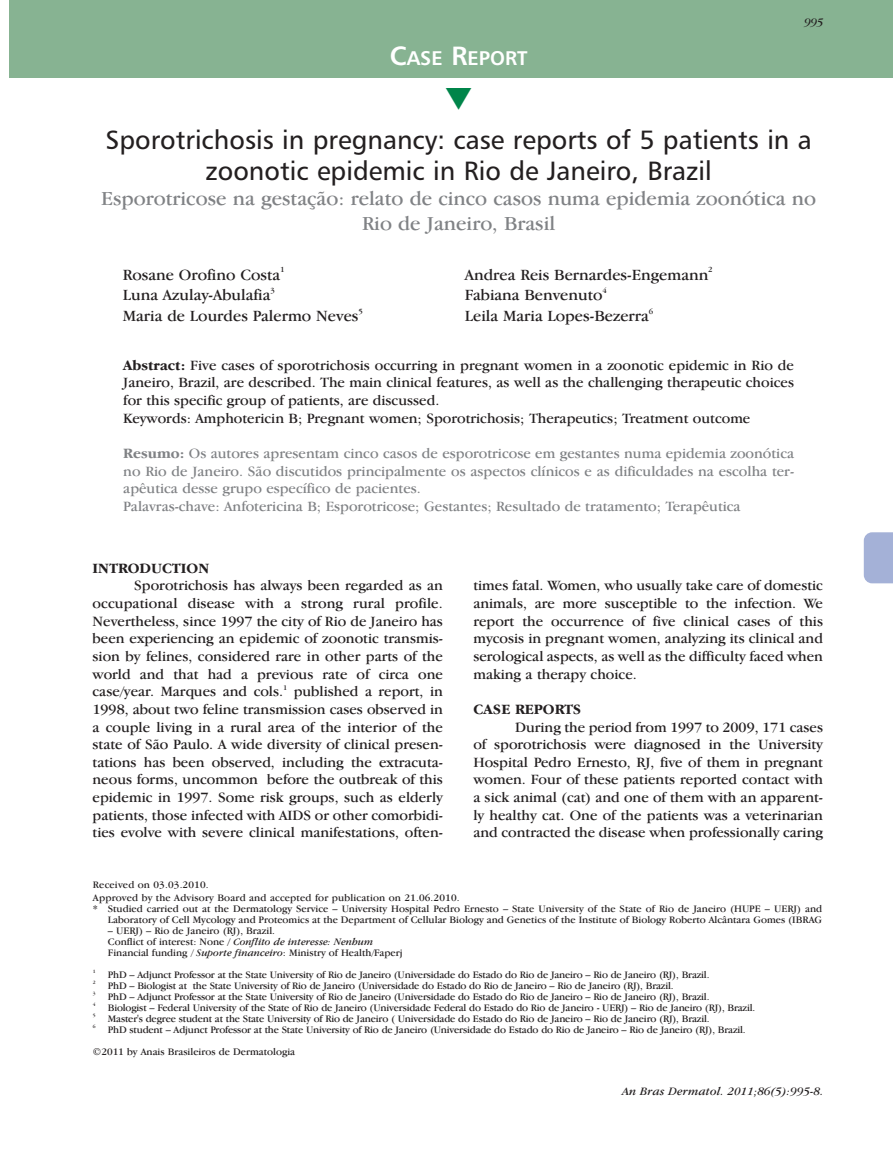
<style>
.page{position:relative;width:893px;height:1160px;background:#fff}
.page>*{position:absolute;margin:0;border:0;box-sizing:border-box;transform-origin:0 0}
.t1{font:26.4px/30.9px "Humanist 777 BT Roman B";color:#231f20;text-align:center}
.t2{font:20.55px/25px "Garamond IT Cby BT";color:#808285;text-align:center}
.t3{font:19.8px "Humanist 777 BT Bold B";color:#fff}
.t4{font:16.2px "Garamond IT Cby BT";color:#231f20}
.t5{font:14.7px/17.7px "Garamond IT Cby BT";color:#231f20;text-align:justify}
.t6{font:14.7px/17.7px "Garamond IT Cby BT";color:#808285}
.t7{font:700 14.7px "Garamond IT Cby BT";color:#231f20}
.t8{font:italic 11.7px "Garamond IT Cby BT";letter-spacing:.015em;color:#231f20}
.t9{font:10.35px/10.9px "Garamond IT Cby BT";letter-spacing:-.015em;color:#231f20}
.t10{font:10.35px/12.3px "Garamond IT Cby BT";letter-spacing:.015em;color:#231f20}
.t11{font:8.1px "Garamond IT Cby BT";color:#231f20}
.t12{font:7.35px "Garamond IT Cby BT";color:#231f20}
.t13{font:5.1px "Garamond IT Cby BT";color:#231f20}
.s1{font-size:26.4px}
.s2{font-weight:700}
.s3{font-style:italic}
</style>
<div class="page">
<svg style="left:863px;top:532px;width:29px;height:51px"></svg>
<div style="left:9px;top:0;width:883px;height:77px;background:#87b392"></div>
<h3 class="t3" style="left:389px;top:50px;width:139px"><span class="s1">C</span>ASE <span class="s1">R</span>EPORT</h3>
<p class="t8" style="left:804px;top:18px;width:21px">995</p>
<h1 class="t1" style="left:105px;top:127px;width:707px">Sporotrichosis in pregnancy: case reports of 5 patients in a zoonotic epidemic in Rio de Janeiro, Brazil</h1>
<h2 class="t2" style="left:101px;top:188px;width:716px">Esporotricose na gestação: relato de cinco casos numa epidemia zoonótica no<br>Rio de Janeiro, Brasil</h2>
<p class="t4" style="left:123px;top:268px;width:159px">Rosane Orofino Costa</p>
<p class="t11" style="left:280px;top:267px;width:6px">1</p>
<p class="t4" style="left:464px;top:268px;width:245px">Andrea Reis Bernardes-Engemann</p>
<p class="t11" style="left:708px;top:267px;width:6px">2</p>
<p class="t4" style="left:123px;top:289px;width:149px">Luna Azulay-Abulafia</p>
<p class="t11" style="left:270px;top:287px;width:6px">3</p>
<p class="t4" style="left:464px;top:289px;width:139px">Fabiana Benvenuto</p>
<p class="t11" style="left:602px;top:287px;width:6px">4</p>
<p class="t4" style="left:123px;top:310px;width:237px">Maria de Lourdes Palermo Neves</p>
<p class="t11" style="left:358px;top:308px;width:6px">5</p>
<p class="t4" style="left:464px;top:310px;width:185px">Leila Maria Lopes-Bezerra</p>
<p class="t11" style="left:648px;top:308px;width:6px">6</p>
<p class="t5" style="left:123px;top:357px;width:672px;text-align:left"><span class="s2">Abstract:</span> Five cases of sporotrichosis occurring in pregnant women in a zoonotic epidemic in Rio de Janeiro, Brazil, are described. The main clinical features, as well as the challenging therapeutic choices for this specific group of patients, are discussed.<br>Keywords: Amphotericin B; Pregnant women; Sporotrichosis; Therapeutics; Treatment outcome</p>
<p class="t6" style="left:123px;top:446px;width:672px"><span class="s2">Resumo:</span> Os autores apresentam cinco casos de esporotricose em gestantes numa epidemia zoonótica no Rio de Janeiro. São discutidos principalmente os aspectos clínicos e as dificuldades na escolha ter&shy;apêutica desse grupo específico de pacientes.<br>Palavras-chave: Anfotericina B; Esporotricose; Gestantes; Resultado de tratamento; Terapêutica</p>
<p class="t7" style="left:92px;top:563px;width:118px">INTRODUCTION</p>
<p class="t5" style="left:92px;top:578px;width:352px;text-indent:42px">Sporotrichosis has always been regarded as an occupational disease with a strong rural profile.<br>Nevertheless, since 1997 the city of Rio de Janeiro has been experiencing an epidemic of zoonotic transmis&shy;sion by felines, considered rare in other parts of the world and that had a previous rate of circa one case/year. Marques and cols.</p>
<p class="t12" style="left:283px;top:684px;width:6px">1</p>
<p class="t5" style="left:92px;top:684px;width:352px;text-indent:201px">published a report, in 1998, about two feline transmission cases observed in a couple living in a rural area of the interior of the state of São Paulo. A wide diversity of clinical presen&shy;tations has been observed, including the extracuta&shy;neous forms, uncommon before the outbreak of this epidemic in 1997. Some risk groups, such as elderly patients, those infected with AIDS or other comorbidi&shy;ties evolve with severe clinical manifestations, often-</p>
<p class="t5" style="left:473px;top:578px;width:351px">times fatal. Women, who usually take care of domestic animals, are more susceptible to the infection. We report the occurrence of five clinical cases of this mycosis in pregnant women, analyzing its clinical and serological aspects, as well as the difficulty faced when making a therapy choice.</p>
<p class="t7" style="left:473px;top:704px;width:109px">CASE REPORTS</p>
<p class="t5" style="left:473px;top:719px;width:351px;text-indent:42px">During the period from 1997 to 2009, 171 cases of sporotrichosis were diagnosed in the University Hospital Pedro Ernesto, RJ, five of them in pregnant women. Four of these patients reported contact with a sick animal (cat) and one of them with an apparent&shy;ly healthy cat. One of the patients was a veterinarian and contracted the disease when professionally caring</p>
<p class="t10" style="left:93px;top:880px;width:368px">Received on 03.03.2010.<br>Approved by the Advisory Board and accepted for publication on 21.06.2010.</p>
<p class="t9" style="left:93px;top:904px;width:730px;text-align:right">* Studied carried out at the Dermatology Service – University Hospital Pedro Ernesto – State University of the State of Rio de Janeiro (HUPE – UERJ) and<br>Laboratory of Cell Mycology and Proteomics at the Department of Cellular Biology and Genetics of the Institute of Biology Roberto Alcântara Gomes (IBRAG</p>
<p class="t9" style="left:108px;top:926px;width:296px">– UERJ) – Rio de Janeiro (RJ), Brazil.<br>Conflict of interest: None <span class="s3">/ Conflito de interesse: Nenhum<br></span>Financial funding / <span class="s3">Suporte financeiro</span>: Ministry of Health/Faperj</p>
<p class="t13" style="left:93px;top:970px;width:4px">1</p>
<p class="t9" style="left:108px;top:970px;width:602px">PhD – Adjunct Professor at the State University of Rio de Janeiro (Universidade do Estado do Rio de Janeiro – Rio de Janeiro (RJ), Brazil.</p>
<p class="t13" style="left:93px;top:981px;width:4px">2</p>
<p class="t9" style="left:108px;top:981px;width:567px">PhD – Biologist at the State University of Rio de Janeiro (Universidade do Estado do Rio de Janeiro – Rio de Janeiro (RJ), Brazil.</p>
<p class="t13" style="left:93px;top:992px;width:4px">3</p>
<p class="t9" style="left:108px;top:992px;width:602px">PhD – Adjunct Professor at the State University of Rio de Janeiro (Universidade do Estado do Rio de Janeiro – Rio de Janeiro (RJ), Brazil.</p>
<p class="t13" style="left:93px;top:1003px;width:4px">4</p>
<p class="t9" style="left:108px;top:1003px;width:648px">Biologist – Federal University of the State of Rio de Janeiro (Universidade Federal do Estado do Rio de Janeiro - UERJ) – Rio de Janeiro (RJ), Brazil.</p>
<p class="t13" style="left:93px;top:1014px;width:4px">5</p>
<p class="t9" style="left:108px;top:1014px;width:603px">Master's degree student at the State University of Rio de Janeiro ( Universidade do Estado do Rio de Janeiro – Rio de Janeiro (RJ), Brazil.</p>
<p class="t13" style="left:93px;top:1025px;width:4px">6</p>
<p class="t9" style="left:93px;top:1019px;width:654px;line-height:22px;text-indent:15px">PhD student – Adjunct Professor at the State University of Rio de Janeiro (Universidade do Estado do Rio de Janeiro – Rio de Janeiro (RJ), Brazil. ©2011 by Anais Brasileiros de Dermatologia</p>
<p class="t8" style="left:622px;top:1087px;width:203px">An Bras Dermatol. 2011;86(5):995-8.</p>
</div>
